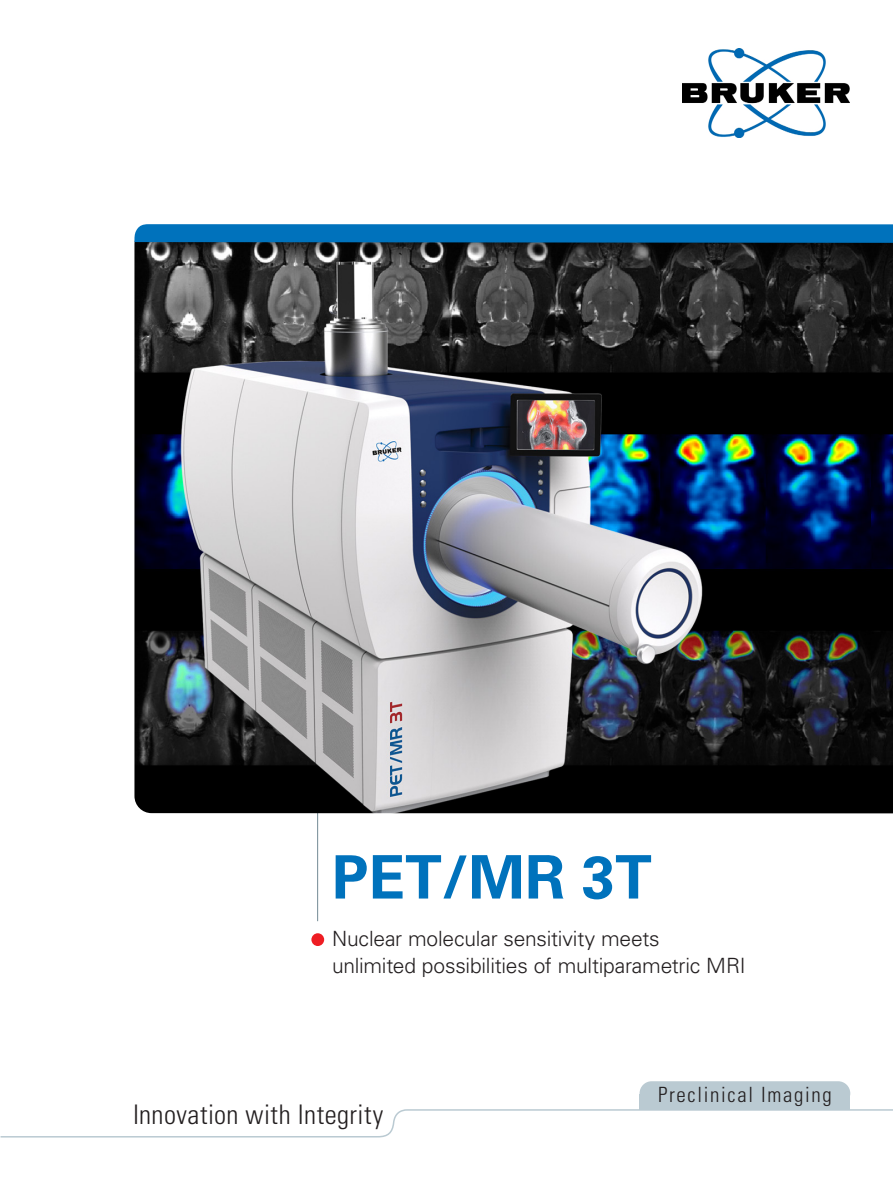
<style>
.page{position:relative;width:893px;height:1187px;background:#fff}
.page>*{position:absolute;margin:0;border:0;box-sizing:border-box;transform-origin:0 0}
.brochure_title-headl{font:700 60px "Univers LT Std";color:#0072bc}
.brochure_title-claim{font:300 condensed 27px "Univers LT Std";letter-spacing:.015em;color:#231f20}
.flyer_sub-headline{font:300 21px/27px "Univers LT Std";letter-spacing:-.01em;color:#231f20}
.brochure_title-techn{font:300 condensed 21px "Univers LT Std";letter-spacing:.08em;color:#231f20}
</style>
<div class="page">
<img style="left:683px;top:49px;width:166px;height:89px">
<hr style="left:317px;top:708px;width:1px;height:213px;background:#738a95">
<div style="left:311px;top:933px;width:13px;height:12px;background:#ee1d23;border-radius:50%"></div>
<img style="left:134px;top:242px;width:759px;height:571px">
<div style="left:134px;top:224px;width:759px;height:18px;background:#0072bc"></div>
<div style="left:639px;top:1093px;width:211px;height:16px;background:#bacad2"></div>
<div style="left:639px;top:1081px;width:211px;height:24px;background:#bacad2;border-radius:12px"></div>
<svg style="left:0;top:1109px;width:893px;height:29px"></svg>
<p class="brochure_title-headl" style="left:332px;top:842px;width:321px">PET/MR 3T</p>
<p class="flyer_sub-headline" style="left:332px;top:925px;width:415px">Nuclear molecular sensitivity meets unlimited possibilities of multiparametric MRI</p>
<p class="brochure_title-claim" style="left:133px;top:1097px;width:252px">Innovation with Integrity</p>
<p class="brochure_title-techn" style="left:658px;top:1082px;width:175px">Preclinical Imaging</p>
</div>
